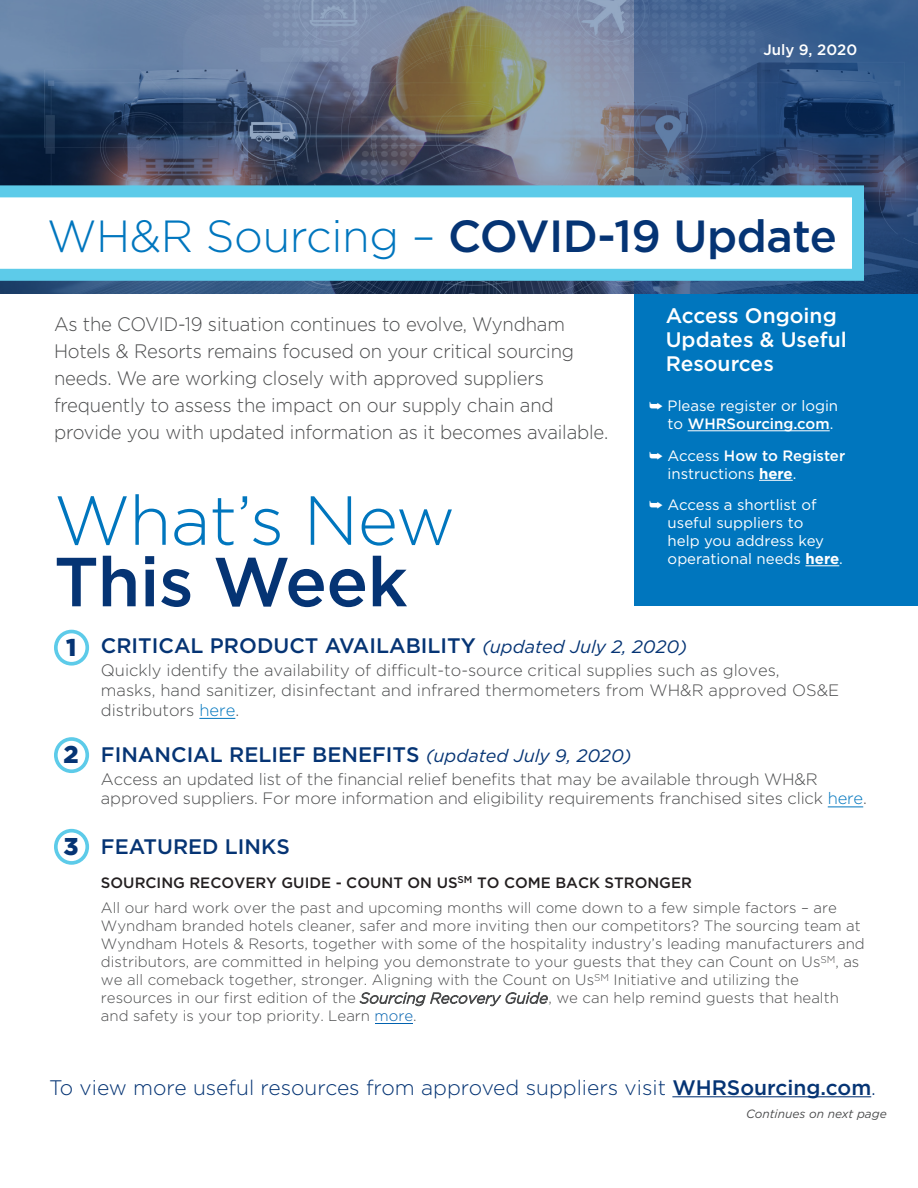
<style>
.page{position:relative;width:918px;height:1188px;background:#fff}
.page>*{position:absolute;margin:0;border:0;box-sizing:border-box;transform-origin:0 0}
.t1{font:300 69.3px/61.5px "Gotham";letter-spacing:-.015em;color:#0076be}
.t2{font:500 45px "Gotham";letter-spacing:-.01em;color:#053474}
.t3{font:900 24.3px "Gotham";color:#053474}
.t4{font:500 21px "Gotham";color:#053474}
.t5{font:300 21px "Gotham";color:#053474}
.t6{font:500 21px/24px "Gotham";color:#fff}
.t7{font:300 19.5px/27px "Gotham";letter-spacing:-.01em;color:#4b4c4d;scale:.95 1}
.t8{font:300 16.5px/20.2px "Gotham";color:#4b4c4d}
.t9{font:300 15px/18px "Gotham";color:#4b4c4d}
.t10{font:15px/18px "Gotham";color:#fff}
.t11{font:500 15px "Gotham";color:#fff}
.t12{font:italic 12px "Gotham";color:#4b4c4d}
.s1{font-weight:300;color:#0076be}
.s2{font-weight:500;color:#053474}
.s3{font-weight:500}
.s4{font-weight:700}
.s5{font-weight:400;font-style:italic;font-size:18px}
.s6{color:#0076be}
.s7{font-weight:500;color:#231f20}
.s8{font-style:italic}
.s9{color:#0061af}
</style>
<div class="page">
<div style="left:634px;top:280px;width:284px;height:326px;background:#0076be"></div>
<hr style="left:688px;top:430px;width:142px;height:1px;background:#fff">
<hr style="left:759px;top:480px;width:34px;height:1px;background:#fff">
<hr style="left:805px;top:565px;width:34px;height:1px;background:#fff">
<svg style="left:0;top:0;width:918px;height:294px;background:#526480"></svg>
<svg style="left:0;top:185px;width:864px;height:96px"></svg>
<div style="left:54px;top:630px;width:35px;height:36px;border:4px solid #5dcbe9;border-radius:50%"></div>
<div style="left:54px;top:737px;width:35px;height:36px;border:4px solid #5dcbe9;border-radius:50%"></div>
<div style="left:54px;top:829px;width:35px;height:36px;border:4px solid #5dcbe9;border-radius:50%"></div>
<hr style="left:672px;top:1096px;width:199px;height:1px;background:#053474">
<hr style="left:199px;top:718px;width:36px;height:1px;background:#0076be">
<hr style="left:828px;top:806px;width:35px;height:1px;background:#0076be">
<hr style="left:375px;top:1023px;width:38px;height:1px;background:#0061af">
<p class="t11" style="left:763px;top:41px;width:95px">July 9, 2020</p>
<p class="t2" style="left:47px;top:211px;width:791px"><span class="s1">WH&amp;R Sourcing –</span> COVID-19 Update</p>
<p class="t7" style="left:54px;top:310px;width:585px">As the COVID-19 situation continues to evolve, Wyndham Hotels &amp; Resorts remains focused on your critical sourcing needs. We are working closely with approved suppliers frequently to assess the impact on our supply chain and provide you with updated information as it becomes available.</p>
<p class="t1" style="left:54px;top:489px;width:403px">What’s New<br><span class="s2">This Week</span></p>
<p class="t6" style="left:666px;top:303px;width:183px">Access Ongoing<br>Updates &amp; Useful<br>Resources</p>
<p class="t10" style="left:668px;top:397px;width:172px;text-indent:-18px">➥ Please register or login to <span class="s3">WHRSourcing.com</span>.</p>
<p class="t10" style="left:668px;top:446px;width:179px;text-indent:-18px">➥ Access <span class="s3">How to Register </span>instructions <span class="s4">here</span>.</p>
<p class="t10" style="left:668px;top:496px;width:177px;text-indent:-18px">➥ Access a shortlist of useful suppliers to<br>help you address key operational needs <span class="s4">here</span>.</p>
<p class="t3" style="left:66px;top:630px;width:12px">1</p>
<p class="t3" style="left:64px;top:738px;width:17px">2</p>
<p class="t3" style="left:64px;top:829px;width:17px">3</p>
<p class="t4" style="left:101px;top:634px;width:588px">CRITICAL PRODUCT AVAILABILITY <span class="s5">(updated July 2, 2020)</span></p>
<p class="t8" style="left:101px;top:659px;width:740px">Quickly identify the availability of difficult-to-source critical supplies such as gloves,<br>masks, hand sanitizer, disinfectant and infrared thermometers from WH&amp;R approved OS&amp;E distributors <span class="s6">here</span>.</p>
<p class="t4" style="left:101px;top:743px;width:532px">FINANCIAL RELIEF BENEFITS <span class="s5">(updated July 9, 2020)</span></p>
<p class="t8" style="left:101px;top:769px;width:767px;line-height:19.8px">Access an updated list of the financial relief benefits that may be available through WH&amp;R approved suppliers. For more information and eligibility requirements franchised sites click <span class="s6">here</span>.</p>
<p class="t4" style="left:101px;top:835px;width:190px">FEATURED LINKS</p>
<p class="t9" style="left:101px;top:870px;width:738px;line-height:25.5px"><span class="s7">SOURCING RECOVERY GUIDE - COUNT ON US</span><sup>SM</sup> <span class="s7">TO COME BACK STRONGER<br></span>All our hard work over the past and upcoming months will come down to a few simple factors – are</p>
<p class="t9" style="left:101px;top:917px;width:765px">Wyndham branded hotels cleaner, safer and more inviting then our competitors? The sourcing team at Wyndham Hotels &amp; Resorts, together with some of the hospitality industry’s leading manufacturers and distributors, are committed in helping you demonstrate to your guests that they can Count on Us<sup>SM</sup>, as we all comeback together, stronger. Aligning with the Count on Us<sup>SM</sup> Initiative and utilizing the resources in our first edition of the <span class="s8">Sourcing Recovery Guide</span>, we can help remind guests that health and safety is your top priority. Learn <span class="s9">more</span>.</p>
<h3 class="t5" style="left:49px;top:1076px;width:829px">To view more useful resources from approved suppliers visit <span class="s3">WHRSourcing.com</span>.</h3>
<p class="t12" style="left:746px;top:1106px;width:142px">Continues on next page</p>
</div>
